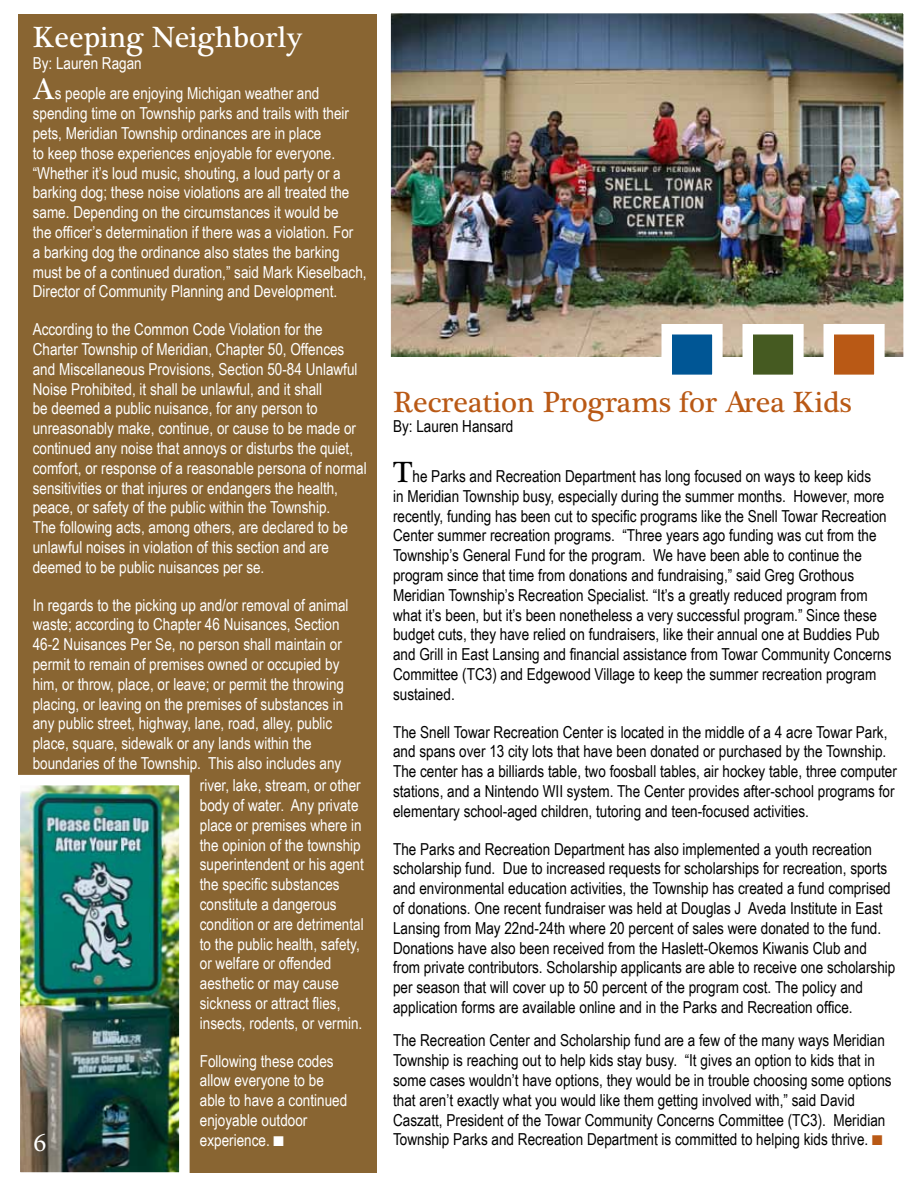
<style>
.page{position:relative;width:918px;height:1188px;background:#fff}
.page>*{position:absolute;margin:0;border:0;box-sizing:border-box;transform-origin:0 0}
.t1{font:30px "Plantagenet Cherokee";color:#b95915}
.t2{font:30px "Plantagenet Cherokee";color:#fff}
.t3{font:27px "Minion Pro";color:#fff}
.t4{font:16.5px/19.8px "Arial Narrow";color:#000}
.t5{font:16.5px/19.8px "Arial Narrow";color:#fff}
.s1{font-family:"Plantagenet Cherokee";font-size:30px}
.s2{font-family:"Monotype Sorts";font-size:13.5px}
.s3{font-family:"Monotype Sorts";font-size:13.5px;color:#b95915}
</style>
<div class="page">
<div style="left:18px;top:14px;width:359px;height:1159px;background:#896532"></div>
<img style="left:392px;top:15px;width:510px;height:340px">
<div style="left:383px;top:6px;width:528px;height:358px;border:8px solid #fff"></div>
<div style="left:662px;top:324px;width:61px;height:61px;background:#005695;border:10px solid #fff"></div>
<div style="left:742px;top:324px;width:62px;height:61px;background:#455a21;border:10px solid #fff"></div>
<div style="left:824px;top:324px;width:61px;height:61px;background:#b95915;border:10px solid #fff"></div>
<img style="left:21px;top:786px;width:158px;height:386px">
<div style="left:10px;top:775px;width:180px;height:408px;border:10px solid #fff"></div>
<h1 class="t2" style="left:33px;top:19px;width:271px">Keeping Neighborly</h1>
<p class="t5" style="left:33px;top:48px;width:288px;line-height:30px">By: Lauren Ragan<br><span class="s1">A</span>s people are enjoying Michigan weather and</p>
<p class="t5" style="left:33px;top:103px;width:335px">spending time on Township parks and trails with their pets, Meridian Township ordinances are in place<br>to keep those experiences enjoyable for everyone. “Whether it’s loud music, shouting, a loud party or a barking dog; these noise violations are all treated the same. Depending on the circumstances it would be<br>the officer’s determination if there was a violation. For<br>a barking dog the ordinance also states the barking must be of a continued duration,” said Mark Kieselbach, Director of Community Planning and Development.</p>
<p class="t5" style="left:33px;top:319px;width:335px">According to the Common Code Violation for the Charter Township of Meridian, Chapter 50, Offences and Miscellaneous Provisions, Section 50-84 Unlawful Noise Prohibited, it shall be unlawful, and it shall<br>be deemed a public nuisance, for any person to unreasonably make, continue, or cause to be made or continued any noise that annoys or disturbs the quiet, comfort, or response of a reasonable persona of normal sensitivities or that injures or endangers the health, peace, or safety of the public within the Township.<br>The following acts, among others, are declared to be unlawful noises in violation of this section and are deemed to be public nuisances per se.</p>
<p class="t5" style="left:33px;top:594px;width:317px">In regards to the picking up and/or removal of animal waste; according to Chapter 46 Nuisances, Section 46-2 Nuisances Per Se, no person shall maintain or permit to remain of premises owned or occupied by him, or throw, place, or leave; or permit the throwing placing, or leaving on the premises of substances in any public street, highway, lane, road, alley, public place, square, sidewalk or any lands within the boundaries of the Township. This also includes any</p>
<h2 class="t3" style="left:33px;top:1125px;width:14px">6</h2>
<h1 class="t2" style="left:33px;top:1127px;width:17px">6</h1>
<p class="t5" style="left:200px;top:775px;width:165px">river, lake, stream, or other body of water. Any private place or premises where in the opinion of the township superintendent or his agent the specific substances constitute a dangerous condition or are detrimental to the public health, safety, or welfare or offended aesthetic or may cause sickness or attract flies, insects, rodents, or vermin.</p>
<p class="t5" style="left:200px;top:1050px;width:149px">Following these codes allow everyone to be able to have a continued enjoyable outdoor experience. <span class="s2">n</span></p>
<h1 class="t1" style="left:393px;top:385px;width:460px">Recreation Programs for Area Kids</h1>
<p class="t4" style="left:393px;top:416px;width:122px">By: Lauren Hansard</p>
<p class="t4" style="left:393px;top:466px;width:500px"><span class="s1">T</span>he Parks and Recreation Department has long focused on ways to keep kids<br>in Meridian Township busy, especially during the summer months. However, more recently, funding has been cut to specific programs like the Snell Towar Recreation Center summer recreation programs. “Three years ago funding was cut from the Township’s General Fund for the program. We have been able to continue the program since that time from donations and fundraising,” said Greg Grothous Meridian Township’s Recreation Specialist. “It’s a greatly reduced program from what it’s been, but it’s been nonetheless a very successful program.” Since these budget cuts, they have relied on fundraisers, like their annual one at Buddies Pub and Grill in East Lansing and financial assistance from Towar Community Concerns Committee (TC3) and Edgewood Village to keep the summer recreation program sustained.</p>
<p class="t4" style="left:393px;top:721px;width:505px">The Snell Towar Recreation Center is located in the middle of a 4 acre Towar Park, and spans over 13 city lots that have been donated or purchased by the Township.<br>The center has a billiards table, two foosball tables, air hockey table, three computer stations, and a Nintendo WII system. The Center provides after-school programs for elementary school-aged children, tutoring and teen-focused activities.</p>
<p class="t4" style="left:393px;top:838px;width:504px">The Parks and Recreation Department has also implemented a youth recreation scholarship fund. Due to increased requests for scholarships for recreation, sports and environmental education activities, the Township has created a fund comprised of donations. One recent fundraiser was held at Douglas J Aveda Institute in East Lansing from May 22nd-24th where 20 percent of sales were donated to the fund.<br>Donations have also been received from the Haslett-Okemos Kiwanis Club and from private contributors. Scholarship applicants are able to receive one scholarship per season that will cover up to 50 percent of the program cost. The policy and application forms are available online and in the Parks and Recreation office.</p>
<p class="t4" style="left:393px;top:1030px;width:500px">The Recreation Center and Scholarship fund are a few of the many ways Meridian Township is reaching out to help kids stay busy. “It gives an option to kids that in some cases wouldn’t have options, they would be in trouble choosing some options that aren’t exactly what you would like them getting involved with,” said David Caszatt, President of the Towar Community Concerns Committee (TC3). Meridian Township Parks and Recreation Department is committed to helping kids thrive. <span class="s3">n</span></p>
</div>
